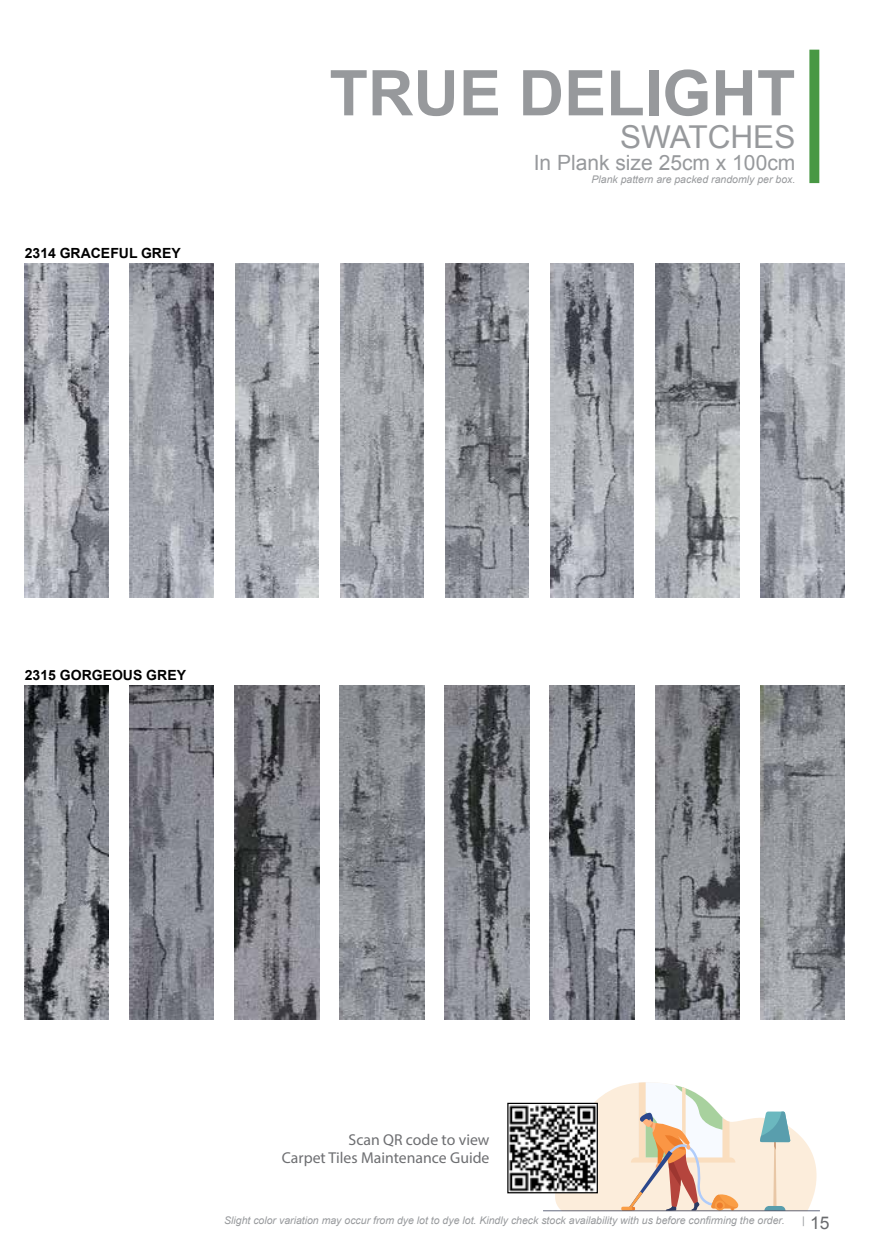
<style>
.page{position:relative;width:869px;height:1241px;background:#fff}
.page>*{position:absolute;margin:0;border:0;box-sizing:border-box;transform-origin:0 0}
.t1{font:700 63px "Arial";color:#97999c}
.t2{font:31.5px "Arial";color:#97999c}
.t3{font:21px "Arial";color:#97999c}
.t4{font:17.5px "Arial";color:#6a6b6e}
.t5{font:15.75px/18.9px "Myriad Pro";color:#6d6e71;text-align:right}
.t6{font:700 14px "Arial";color:#000}
.t7{font:italic 10.5px "Arial";color:#97999c}
</style>
<div class="page">
<svg style="left:542px;top:1082px;width:277px;height:129px"></svg>
<img style="left:509px;top:1104px;width:86px;height:87px">
<div style="left:507px;top:1102px;width:90px;height:91px;border:1px solid #000"></div>
<img style="left:760px;top:263px;width:83px;height:334px">
<img style="left:340px;top:263px;width:83px;height:334px">
<img style="left:235px;top:263px;width:83px;height:334px">
<img style="left:655px;top:263px;width:83px;height:334px">
<img style="left:25px;top:263px;width:83px;height:334px">
<img style="left:130px;top:263px;width:83px;height:334px">
<img style="left:445px;top:263px;width:83px;height:334px">
<img style="left:550px;top:263px;width:83px;height:334px">
<img style="left:25px;top:685px;width:84px;height:333px">
<img style="left:444px;top:685px;width:85px;height:333px">
<img style="left:130px;top:685px;width:84px;height:333px">
<img style="left:549px;top:685px;width:84px;height:333px">
<img style="left:235px;top:685px;width:84px;height:333px">
<img style="left:655px;top:685px;width:83px;height:333px">
<img style="left:340px;top:685px;width:84px;height:333px">
<img style="left:760px;top:685px;width:83px;height:333px">
<div style="left:809px;top:50px;width:10px;height:133px;background:#489844"></div>
<h3 class="t6" style="left:25px;top:244px;width:157px">2314 GRACEFUL GREY</h3>
<h1 class="t1" style="left:329px;top:52px;width:467px">TRUE DELIGHT</h1>
<h2 class="t2" style="left:620px;top:116px;width:176px">SWATCHES</h2>
<h3 class="t3" style="left:533px;top:149px;width:263px">In Plank size 25cm x 100cm</h3>
<p class="t7" style="left:591px;top:172px;width:205px">Plank pattern are packed randomly per box.</p>
<h3 class="t6" style="left:25px;top:666px;width:163px">2315 GORGEOUS GREY</h3>
<h3 class="t5" style="left:282px;top:1129px;width:209px">Scan QR code to view<br>Carpet Tiles Maintenance Guide</h3>
<p class="t7" style="left:224px;top:1213px;width:561px">Slight color variation may occur from dye lot to dye lot. Kindly check stock availability with us before confirming the order.</p>
<p class="t7" style="left:801px;top:1213px;width:4px">|</p>
<h3 class="t4" style="left:809px;top:1211px;width:21px">15</h3>
</div>
